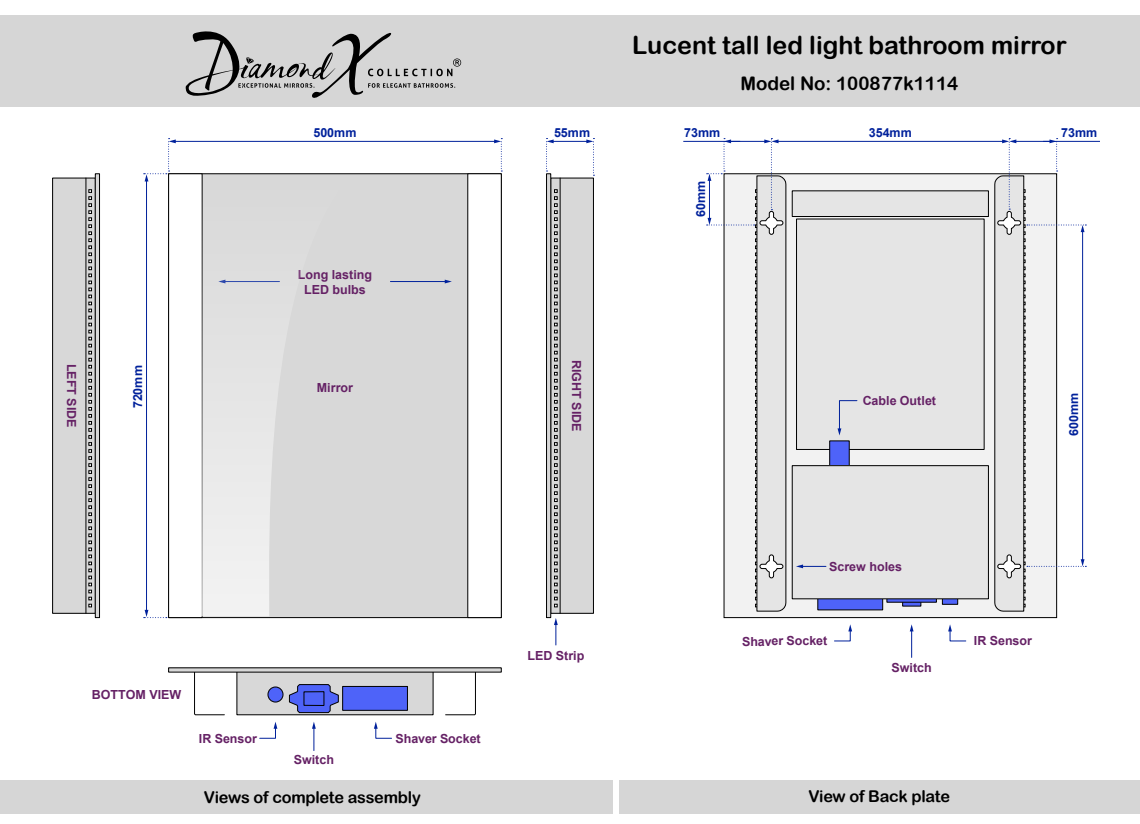
<style>
.page{position:relative;width:1140px;height:824px;background:#fff}
.page>*{position:absolute;margin:0;border:0;box-sizing:border-box;transform-origin:0 0}
.t1{font:25px "Arial Rounded MT Bold";color:#000}
.t2{font:18.75px "Arial Rounded MT Bold";color:#000}
.t3{font:16.25px "Arial Rounded MT Bold";letter-spacing:-.015em;color:#000}
.t4{font:700 12.5px/15px "Arial";color:#652165;text-align:center}
.t5{font:700 12.5px "Arial";color:#00219b}
</style>
<div class="page">
<div style="left:724px;top:174px;width:332px;height:443px;background:#f2f2f2"></div>
<div style="left:551px;top:178px;width:42px;height:435px;background:#d8d8d8"></div>
<div style="left:550px;top:177px;width:44px;height:436px;border:1px solid #000"></div>
<div style="left:53px;top:178px;width:42px;height:435px;background:#d8d8d8"></div>
<div style="left:52px;top:177px;width:44px;height:436px;border:1px solid #000"></div>
<div style="left:236px;top:669px;width:197px;height:46px;background:#d8d8d8"></div>
<div style="left:168px;top:173px;width:334px;height:445px;background:#d8d8d8;border:1px solid #000"></div>
<div style="left:0;top:15px;width:1140px;height:92px;background:#d6d6d6"></div>
<div style="left:619px;top:780px;width:521px;height:33px;background:#d6d6d6"></div>
<div style="left:0;top:780px;width:613px;height:33px;background:#d6d6d6"></div>
<svg style="left:185px;top:31px;width:276px;height:67px"></svg>
<svg style="left:445px;top:672px;width:31px;height:43px"></svg>
<svg style="left:194px;top:672px;width:31px;height:43px"></svg>
<svg style="left:169px;top:667px;width:332px;height:5px"></svg>
<hr style="left:174px;top:141px;width:321px;height:1px;background:#00219b">
<svg style="left:494px;top:138px;width:8px;height:33px"></svg>
<hr style="left:146px;top:180px;width:1px;height:431px;background:#00219b">
<svg style="left:144px;top:138px;width:32px;height:43px"></svg>
<svg style="left:144px;top:609px;width:23px;height:9px"></svg>
<hr style="left:552px;top:141px;width:36px;height:1px;background:#00219b">
<svg style="left:546px;top:138px;width:8px;height:33px"></svg>
<svg style="left:586px;top:138px;width:8px;height:38px"></svg>
<hr style="left:777px;top:141px;width:226px;height:1px;background:#00219b">
<div style="left:796px;top:219px;width:188px;height:230px;background:#e5e5e5"></div>
<div style="left:796px;top:218px;width:188px;height:232px;border:1px solid #000"></div>
<div style="left:792px;top:190px;width:197px;height:27px;background:#e5e5e5;border:1px solid #000"></div>
<div style="left:817px;top:596px;width:66px;height:14px;background:#4e63f9"></div>
<svg style="left:942px;top:599px;width:16px;height:5px"></svg>
<svg style="left:902px;top:602px;width:19px;height:4px"></svg>
<svg style="left:886px;top:595px;width:51px;height:7px"></svg>
<div style="left:829px;top:440px;width:21px;height:30px;background:#4e63f9;border:1px solid #000"></div>
<div style="left:792px;top:465px;width:196px;height:133px;background:#e5e5e5"></div>
<div style="left:792px;top:465px;width:197px;height:134px;border:1px solid #000"></div>
<div style="left:342px;top:686px;width:66px;height:24px;background:#4e63f9;border:1px solid #000"></div>
<div style="left:268px;top:687px;width:15px;height:15px;background:#4e63f9;border-radius:50%"></div>
<div style="left:267px;top:686px;width:16px;height:16px;border:1px solid #000;border-radius:50%"></div>
<svg style="left:288px;top:684px;width:51px;height:29px"></svg>
<div style="left:304px;top:691px;width:20px;height:14px;background:#4e63f9"></div>
<hr style="left:560px;top:178px;width:1px;height:435px;background:#000">
<div style="left:546px;top:174px;width:5px;height:443px;background:#d8d8d8"></div>
<div style="left:546px;top:173px;width:5px;height:445px;border:1px solid #000"></div>
<svg style="left:554px;top:189px;width:4px;height:418px"></svg>
<hr style="left:85px;top:178px;width:1px;height:435px;background:#000">
<div style="left:95px;top:174px;width:5px;height:443px;background:#d8d8d8"></div>
<div style="left:95px;top:173px;width:5px;height:445px;border:1px solid #000"></div>
<svg style="left:88px;top:189px;width:4px;height:418px"></svg>
<svg style="left:837px;top:400px;width:21px;height:35px"></svg>
<svg style="left:796px;top:564px;width:30px;height:4px"></svg>
<svg style="left:259px;top:722px;width:18px;height:17px"></svg>
<svg style="left:312px;top:722px;width:4px;height:28px"></svg>
<svg style="left:374px;top:722px;width:18px;height:17px"></svg>
<svg style="left:834px;top:624px;width:18px;height:17px"></svg>
<svg style="left:910px;top:624px;width:3px;height:33px"></svg>
<svg style="left:948px;top:624px;width:19px;height:17px"></svg>
<svg style="left:554px;top:618px;width:4px;height:27px"></svg>
<hr style="left:1043px;top:141px;width:57px;height:1px;background:#00219b">
<hr style="left:683px;top:141px;width:57px;height:1px;background:#00219b">
<hr style="left:390px;top:281px;width:56px;height:1px;background:#00219b">
<svg style="left:445px;top:279px;width:7px;height:4px"></svg>
<div style="left:467px;top:173px;width:35px;height:445px;background:#fff;border:1px solid #000"></div>
<svg style="left:168px;top:173px;width:35px;height:445px"></svg>
<svg style="left:170px;top:175px;width:113px;height:441px"></svg>
<svg style="left:994px;top:138px;width:92px;height:474px"></svg>
<svg style="left:706px;top:138px;width:81px;height:474px"></svg>
<h1 class="t1" style="left:632px;top:30px;width:436px">Lucent tall led light bathroom mirror</h1>
<h2 class="t2" style="left:740px;top:72px;width:219px">Model No: 100877k1114</h2>
<p class="t5" style="left:313px;top:124px;width:45px">500mm</p>
<p class="t5" style="left:869px;top:124px;width:45px">354mm</p>
<p class="t5" style="left:1061px;top:124px;width:38px">73mm</p>
<p class="t5" style="left:684px;top:124px;width:38px">73mm</p>
<p class="t5" style="left:554px;top:124px;width:38px">55mm</p>
<p class="t4" style="left:298px;top:267px;width:76px">Long lasting<br>LED bulbs</p>
<p class="t4" style="left:79px;top:363px;width:65px;rotate:90deg">LEFT SIDE</p>
<p class="t4" style="left:584px;top:360px;width:73px;rotate:90deg">RIGHT SIDE</p>
<p class="t5" style="left:129px;top:408px;width:45px;rotate:-90deg">720mm</p>
<p class="t4" style="left:317px;top:380px;width:38px">Mirror</p>
<p class="t5" style="left:692px;top:217px;width:38px;rotate:-90deg">60mm</p>
<p class="t4" style="left:862px;top:393px;width:75px">Cable Outlet</p>
<p class="t5" style="left:1065px;top:436px;width:45px;rotate:-90deg">600mm</p>
<p class="t4" style="left:829px;top:559px;width:74px">Screw holes</p>
<p class="t4" style="left:92px;top:687px;width:91px">BOTTOM VIEW</p>
<p class="t4" style="left:199px;top:730px;width:59px">IR Sensor</p>
<p class="t4" style="left:396px;top:730px;width:87px">Shaver Socket</p>
<p class="t4" style="left:294px;top:752px;width:42px">Switch</p>
<p class="t4" style="left:527px;top:648px;width:58px">LED Strip</p>
<p class="t4" style="left:742px;top:633px;width:87px">Shaver Socket</p>
<p class="t4" style="left:974px;top:633px;width:59px">IR Sensor</p>
<p class="t4" style="left:891px;top:660px;width:42px">Switch</p>
<h3 class="t3" style="left:204px;top:787px;width:218px">Views of complete assembly</h3>
<h3 class="t3" style="left:808px;top:786px;width:143px">View of Back plate</h3>
</div>
